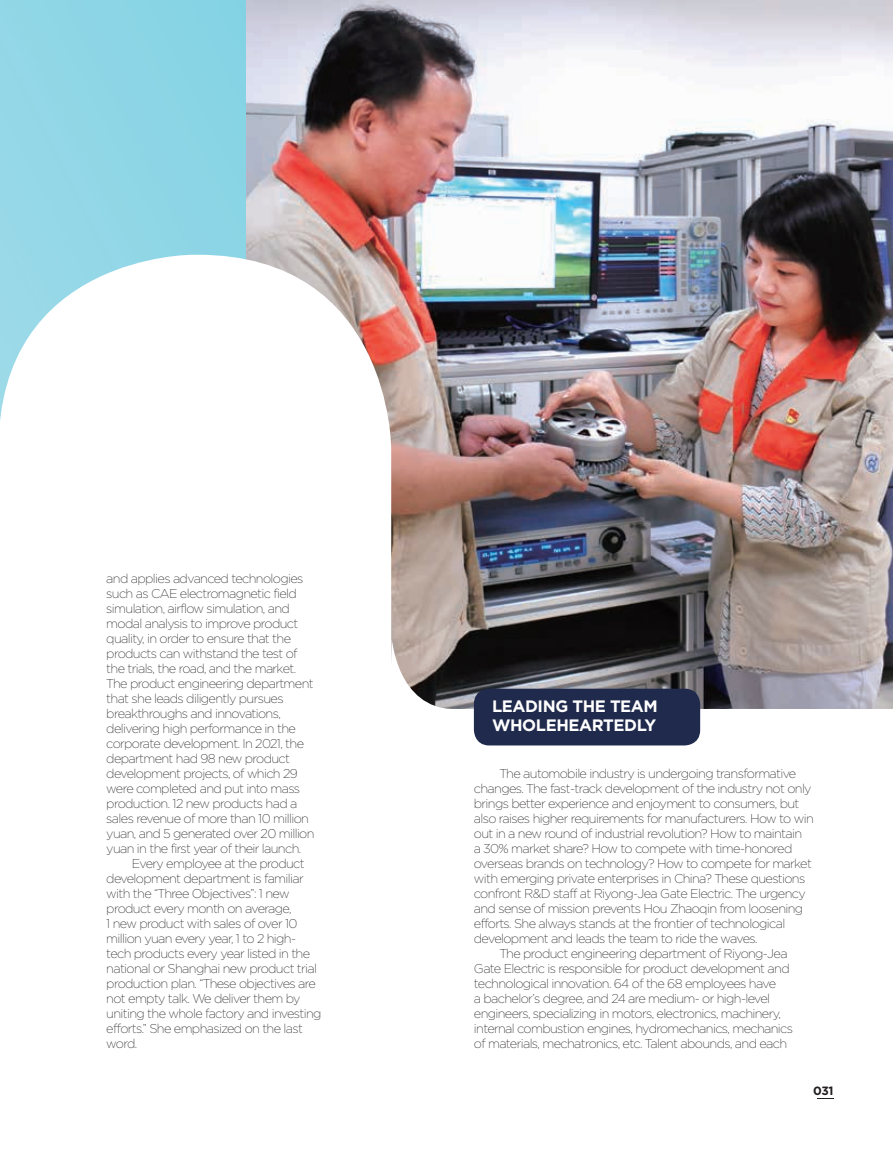
<style>
.page{position:relative;width:893px;height:1149px;background:#fff}
.page>*{position:absolute;margin:0;border:0;box-sizing:border-box;transform-origin:0 0}
.t1{font:700 16.5px/19.5px "Gotham";letter-spacing:-.025em;color:#fff}
.t2{font:200 12.75px/15px "Gotham";letter-spacing:-.05em;color:#231f20}
.t3{font:700 12px "Gotham";color:#231f20}
</style>
<div class="page">
<img style="left:247px;top:0;width:646px;height:638px">
<svg style="left:0;top:255px;width:391px;height:383px"></svg>
<svg style="left:391px;top:638px;width:502px;height:108px"></svg>
<svg style="left:817px;top:1098px;width:17px;height:1px"></svg>
<div style="left:474px;top:688px;width:226px;height:57px;background:#202a4c;border-radius:15px"></div>
<p class="t2" style="left:106px;top:570px;width:210px">and applies advanced technologies such as CAE electromagnetic field simulation, airflow simulation, and modal analysis to improve product quality, in order to ensure that the products can withstand the test of the trials, the road, and the market.<br>The product engineering department that she leads diligently pursues breakthroughs and innovations, delivering high performance in the corporate development. In 2021, the department had 98 new product development projects, of which 29 were completed and put into mass production. 12 new products had a sales revenue of more than 10 million yuan, and 5 generated over 20 million yuan in the first year of their launch.</p>
<p class="t2" style="left:106px;top:855px;width:217px;text-indent:26px">Every employee at the product development department is familiar with the “Three Objectives”: 1 new product every month on average,<br>1 new product with sales of over 10 million yuan every year, 1 to 2 high&shy;tech products every year listed in the national or Shanghai new product trial production plan. “These objectives are not empty talk. We deliver them by uniting the whole factory and investing efforts.” She emphasized on the last word.</p>
<p class="t1" style="left:492px;top:695px;width:167px">LEADING THE TEAM<br>WHOLEHEARTEDLY</p>
<p class="t2" style="left:499px;top:765px;width:298px">The automobile industry is undergoing transformative</p>
<p class="t2" style="left:474px;top:780px;width:339px">changes. The fast-track development of the industry not only</p>
<p class="t2" style="left:474px;top:795px;width:327px">brings better experience and enjoyment to consumers, but</p>
<p class="t2" style="left:474px;top:810px;width:341px">also raises higher requirements for manufacturers. How to win</p>
<p class="t2" style="left:474px;top:825px;width:330px">out in a new round of industrial revolution? How to maintain</p>
<p class="t2" style="left:474px;top:840px;width:320px">a 30% market share? How to compete with time-honored</p>
<p class="t2" style="left:474px;top:855px;width:340px">overseas brands on technology? How to compete for market</p>
<p class="t2" style="left:474px;top:870px;width:333px">with emerging private enterprises in China? These questions</p>
<p class="t2" style="left:474px;top:885px;width:333px">confront R&amp;D staff at Riyong-Jea Gate Electric. The urgency</p>
<p class="t2" style="left:474px;top:900px;width:331px">and sense of mission prevents Hou Zhaoqin from loosening</p>
<p class="t2" style="left:474px;top:915px;width:313px">efforts. She always stands at the frontier of technological</p>
<p class="t2" style="left:474px;top:930px;width:285px">development and leads the team to ride the waves.</p>
<p class="t2" style="left:499px;top:945px;width:290px">The product engineering department of Riyong-Jea</p>
<p class="t2" style="left:474px;top:960px;width:317px">Gate Electric is responsible for product development and</p>
<p class="t2" style="left:474px;top:975px;width:304px">technological innovation. 64 of the 68 employees have</p>
<p class="t2" style="left:474px;top:990px;width:298px">a bachelor’s degree, and 24 are medium- or high-level</p>
<p class="t2" style="left:474px;top:1005px;width:308px">engineers, specializing in motors, electronics, machinery,</p>
<p class="t2" style="left:474px;top:1020px;width:321px">internal combustion engines, hydromechanics, mechanics</p>
<p class="t2" style="left:474px;top:1035px;width:315px">of materials, mechatronics, etc. Talent abounds, and each</p>
<p class="t3" style="left:813px;top:1082px;width:22px">031</p>
</div>
